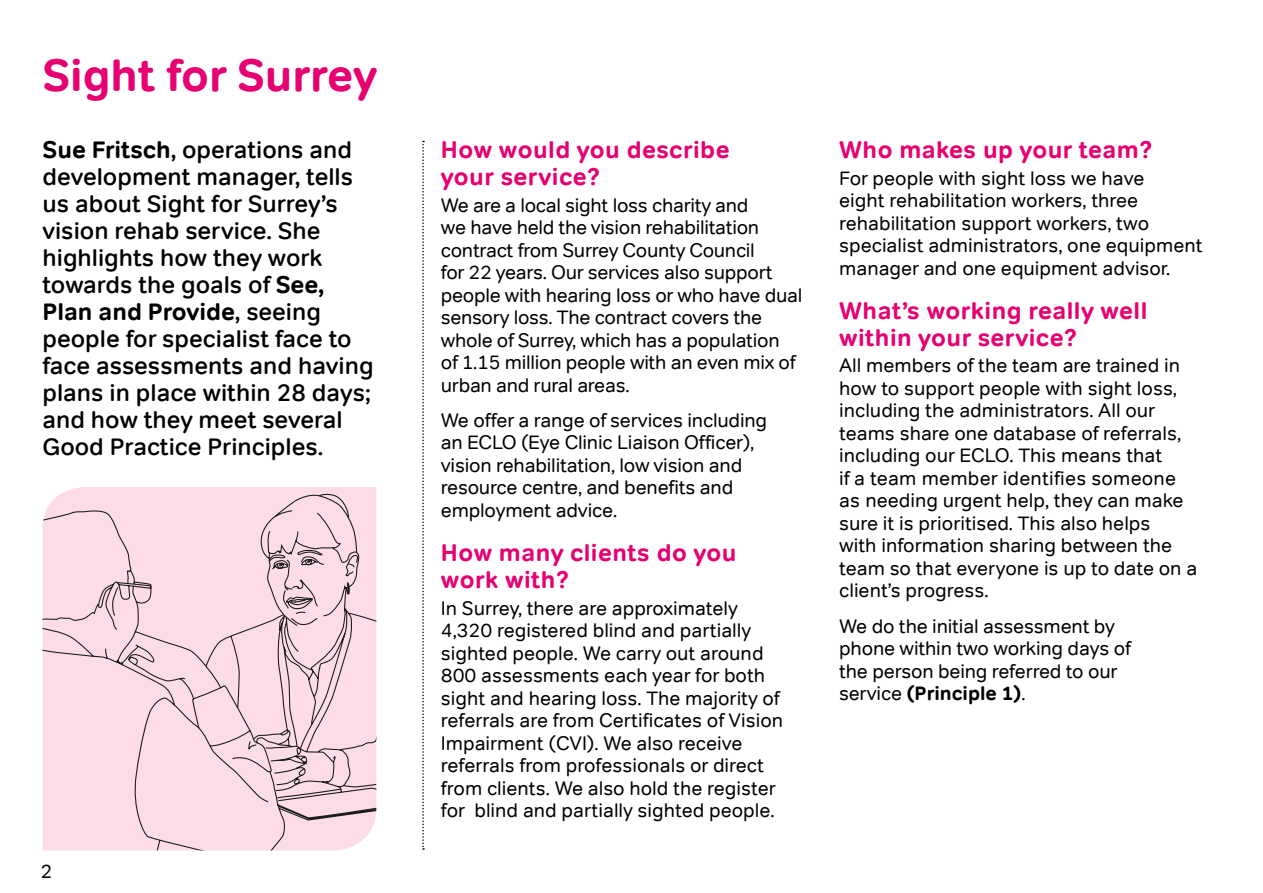
<style>
.page{position:relative;width:1263px;height:893px;background:#fff}
.page>*{position:absolute;margin:0;border:0;box-sizing:border-box;transform-origin:0 0}
.t1{font:700 45px "Tondo";color:#e60071}
.Standfirst{font:500 24px/27px "Tondo";color:#000}
.t2{font:700 24px/27px "Tondo";letter-spacing:.02em;color:#e60071}
.P___13pt_Body_text{font:19.5px/22.5px "Tondo";color:#000}
.s1{font-weight:700}
</style>
<div class="page">
<svg style="left:43px;top:493px;width:333px;height:357px;background:#f0d2dd"></svg>
<svg style="left:422px;top:141px;width:2px;height:709px"></svg>
<h2 class="t1" style="left:43px;top:48px;width:336px">Sight for Surrey</h2>
<p class="Standfirst" style="left:43px;top:136px;width:333px"><span class="s1">Sue Fritsch</span>, operations and development manager, tells us about Sight for Surrey’s vision rehab service. She highlights how they work towards the goals of <span class="s1">See,<br>Plan and Provide</span>, seeing people for specialist face to face assessments and having plans in place within 28 days; and how they meet several<br>Good Practice Principles.</p>
<h3 class="t2" style="left:441px;top:136px;width:290px">How would you describe your service?</h3>
<p class="P___13pt_Body_text" style="left:441px;top:194px;width:363px">We are a local sight loss charity and<br>we have held the vision rehabilitation contract from Surrey County Council<br>for 22 years. Our services also support people with hearing loss or who have dual sensory loss. The contract covers the whole of Surrey, which has a population<br>of 1.15 million people with an even mix of urban and rural areas.</p>
<p class="P___13pt_Body_text" style="left:441px;top:409px;width:328px">We offer a range of services including an ECLO (Eye Clinic Liaison Officer), vision rehabilitation, low vision and resource centre, and benefits and employment advice.</p>
<h3 class="t2" style="left:441px;top:539px;width:297px">How many clients do you work with?</h3>
<p class="P___13pt_Body_text" style="left:441px;top:597px;width:344px">In Surrey, there are approximately 4,320 registered blind and partially sighted people. We carry out around 800 assessments each year for both sight and hearing loss. The majority of referrals are from Certificates of Vision Impairment (CVI). We also receive referrals from professionals or direct from clients. We also hold the register for blind and partially sighted people.</p>
<p class="P___13pt_Body_text" style="left:40px;top:860px;width:13px">2</p>
<h3 class="t2" style="left:839px;top:136px;width:315px">Who makes up your team?</h3>
<p class="P___13pt_Body_text" style="left:839px;top:167px;width:365px">For people with sight loss we have<br>eight rehabilitation workers, three rehabilitation support workers, two specialist administrators, one equipment manager and one equipment advisor.</p>
<h3 class="t2" style="left:839px;top:297px;width:310px">What’s working really well within your service?</h3>
<p class="P___13pt_Body_text" style="left:839px;top:354px;width:360px">All members of the team are trained in how to support people with sight loss, including the administrators. All our teams share one database of referrals, including our ECLO. This means that<br>if a team member identifies someone as needing urgent help, they can make sure it is prioritised. This also helps<br>with information sharing between the team so that everyone is up to date on a client’s progress.</p>
<p class="P___13pt_Body_text" style="left:839px;top:615px;width:293px">We do the initial assessment by phone within two working days of the person being referred to our service <span class="s1">(Principle 1)</span>.</p>
</div>
